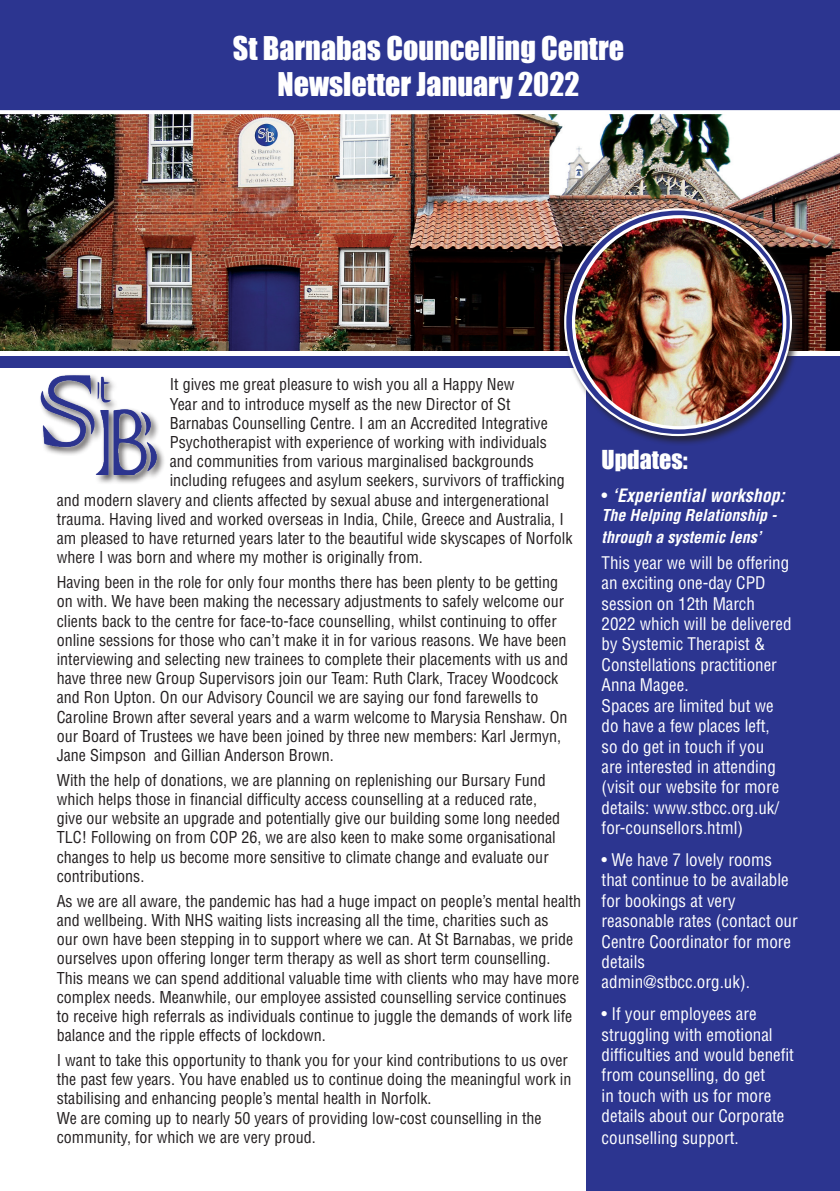
<style>
.page{position:relative;width:840px;height:1191px;background:#fff}
.page>*{position:absolute;margin:0;border:0;box-sizing:border-box;transform-origin:0 0}
.t1{font:30px "Impact";color:#fff}
.t2{font:24px "Impact";color:#fff}
.t3{font:italic 700 condensed 18px "Helvetica LT Std";color:#fff}
.t4{font:condensed 17px/20.4px "Helvetica LT Std";color:#fff}
.t5{font:condensed 16px/19.2px "Helvetica LT Std";color:#231f20}
.t6{font:italic 700 condensed 16px/21.6px "Helvetica LT Std";color:#fff}
.s1{font-weight:400;font-style:normal}
</style>
<div class="page">
<div style="left:586px;top:279px;width:253px;height:912px;background:#2c3590"></div>
<img style="left:0;top:114px;width:839px;height:238px">
<div style="left:0;top:0;width:839px;height:111px;background:#2c3590"></div>
<img style="left:40px;top:375px;width:124px;height:108px">
<div style="left:0;top:352px;width:839px;height:11px;background:#fff"></div>
<div style="left:0;top:356px;width:839px;height:11px;background:#2c3590"></div>
<div style="left:561px;top:206px;width:240px;height:240px;background:#231f20;opacity:.75"></div>
<svg style="left:565px;top:209px;width:225px;height:226px;fill:#303891"></svg>
<img style="left:573px;top:217px;width:208px;height:211px">
<p class="t1" style="left:233px;top:25px;width:392px">St Barnabas Councelling Centre</p>
<p class="t1" style="left:277px;top:61px;width:303px">Newsletter January 2022</p>
<p class="t5" style="left:170px;top:375px;width:346px">It gives me great pleasure to wish you all a Happy New</p>
<p class="t5" style="left:170px;top:394px;width:342px">Year and to introduce myself as the new Director of St</p>
<p class="t5" style="left:170px;top:413px;width:379px">Barnabas Counselling Centre. I am an Accredited Integrative</p>
<p class="t5" style="left:170px;top:432px;width:378px">Psychotherapist with experience of working with individuals</p>
<p class="t5" style="left:170px;top:451px;width:365px">and communities from various marginalised backgrounds</p>
<p class="t5" style="left:170px;top:471px;width:396px">including refugees and asylum seekers, survivors of trafficking</p>
<p class="t5" style="left:57px;top:490px;width:493px">and modern slavery and clients affected by sexual abuse and intergenerational</p>
<p class="t5" style="left:57px;top:509px;width:508px">trauma. Having lived and worked overseas in India, Chile, Greece and Australia, I</p>
<p class="t5" style="left:57px;top:528px;width:517px">am pleased to have returned years later to the beautiful wide skyscapes of Norfolk</p>
<p class="t5" style="left:57px;top:547px;width:367px">where I was born and where my mother is originally from.</p>
<p class="t5" style="left:57px;top:572px;width:512px">Having been in the role for only four months there has been plenty to be getting on with. We have been making the necessary adjustments to safely welcome our clients back to the centre for face-to-face counselling, whilst continuing to offer online sessions for those who can’t make it in for various reasons. We have been interviewing and selecting new trainees to complete their placements with us and have three new Group Supervisors join our Team: Ruth Clark, Tracey Woodcock and Ron Upton. On our Advisory Council we are saying our fond farewells to Caroline Brown after several years and a warm welcome to Marysia Renshaw. On our Board of Trustees we have been joined by three new members: Karl Jermyn, Jane Simpson and Gillian Anderson Brown.</p>
<p class="t5" style="left:57px;top:770px;width:504px">With the help of donations, we are planning on replenishing our Bursary Fund which helps those in financial difficulty access counselling at a reduced rate, give our website an upgrade and potentially give our building some long needed TLC! Following on from COP 26, we are also keen to make some organisational changes to help us become more sensitive to climate change and evaluate our contributions.</p>
<p class="t5" style="left:57px;top:891px;width:525px">As we are all aware, the pandemic has had a huge impact on people’s mental health and wellbeing. With NHS waiting lists increasing all the time, charities such as<br>our own have been stepping in to support where we can. At St Barnabas, we pride ourselves upon offering longer term therapy as well as short term counselling.<br>This means we can spend additional valuable time with clients who may have more complex needs. Meanwhile, our employee assisted counselling service continues to receive high referrals as individuals continue to juggle the demands of work life balance and the ripple effects of lockdown.</p>
<p class="t5" style="left:57px;top:1050px;width:516px">I want to take this opportunity to thank you for your kind contributions to us over the past few years. You have enabled us to continue doing the meaningful work in stabilising and enhancing people’s mental health in Norfolk.</p>
<p class="t5" style="left:57px;top:1108px;width:486px">We are coming up to nearly 50 years of providing low-cost counselling in the community, for which we are very proud.</p>
<p class="t2" style="left:601px;top:441px;width:87px">Updates:</p>
<p class="t3" style="left:601px;top:484px;width:184px"><span class="s1">•</span> ‘Experiential workshop:</p>
<p class="t6" style="left:601px;top:505px;width:176px">The Helping Relationship - through a systemic lens’</p>
<p class="t4" style="left:601px;top:552px;width:191px">This year we will be offering an exciting one-day CPD session on 12th March<br>2022 which will be delivered by Systemic Therapist &amp;<br>Constellations practitioner<br>Anna Magee.</p>
<p class="t4" style="left:601px;top:695px;width:179px">Spaces are limited but we do have a few places left, so do get in touch if you are interested in attending (visit our website for more details: www.stbcc.org.uk/ for-counsellors.html)</p>
<p class="t4" style="left:601px;top:849px;width:197px">• We have 7 lovely rooms that continue to be available for bookings at very reasonable rates (contact our<br>Centre Coordinator for more details</p>
<p class="t4" style="left:601px;top:971px;width:150px">admin@stbcc.org.uk).</p>
<p class="t4" style="left:601px;top:1003px;width:194px">• If your employees are struggling with emotional difficulties and would benefit from counselling, do get<br>in touch with us for more details about our Corporate counselling support.</p>
</div>
